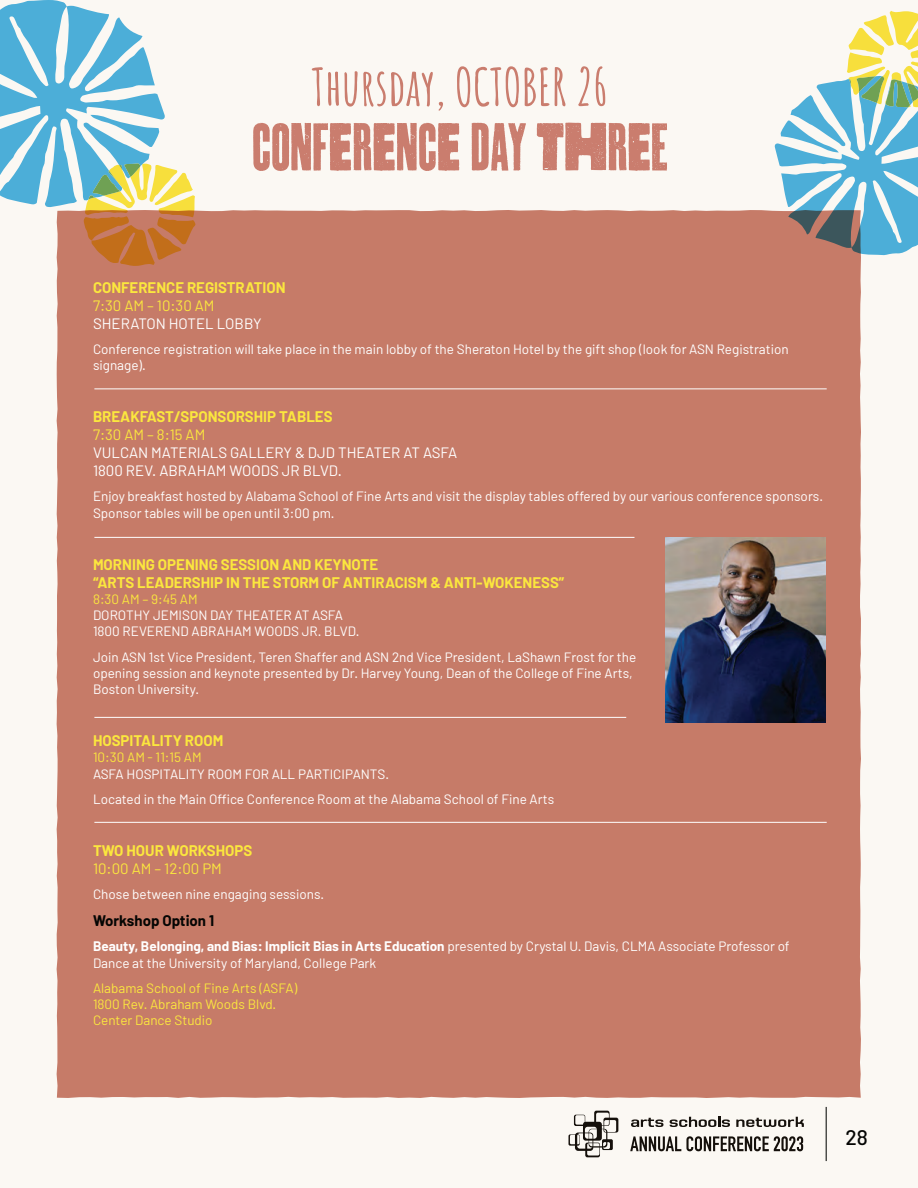
<style>
.page{position:relative;width:918px;height:1188px;background:#fbf8f3}
.page>*{position:absolute;margin:0;border:0;box-sizing:border-box;transform-origin:0 0}
.t1{font:70.5px "Thunderhouse Pro";color:#ca7d6e}
.t2{font:700 51px "Amatic SC";color:#ca7d6e}
.t3{font:500 21px "Barlow";color:#040503}
.t4{font:700 15px/18px "Barlow";color:#fbe73e}
.t5{font:15px/18px "Barlow";color:#fff}
.t6{font:15px "Barlow";color:#fbe73e}
.t7{font:700 15px "Barlow";color:#040503}
.t8{font:13.5px/16.2px "Barlow";color:#fff}
.t9{font:13.5px/16.2px "Barlow";color:#fbe73e}
.s1{font-weight:700}
</style>
<div class="page">
<div style="left:57px;top:210px;width:804px;height:888px;background:#c67b68"></div>
<svg style="left:0;top:0;width:196px;height:266px"></svg>
<svg style="left:774px;top:11px;width:144px;height:244px"></svg>
<hr style="left:826px;top:1107px;width:1px;height:54px;background:#040503">
<svg style="left:631px;top:1118px;width:32px;height:9px"></svg>
<svg style="left:670px;top:1117px;width:60px;height:10px"></svg>
<svg style="left:736px;top:1117px;width:68px;height:10px"></svg>
<svg style="left:569px;top:1111px;width:49px;height:46px"></svg>
<svg style="left:630px;top:1136px;width:173px;height:15px"></svg>
<hr style="left:94px;top:388px;width:733px;height:1px;background:#fff">
<hr style="left:94px;top:822px;width:733px;height:1px;background:#fff">
<hr style="left:94px;top:537px;width:540px;height:1px;background:#fff">
<hr style="left:94px;top:717px;width:532px;height:1px;background:#fff">
<img style="left:666px;top:537px;width:160px;height:186px">
<h2 class="t2" style="left:312px;top:48px;width:298px">Thursday, OCTOBER 26</h2>
<h1 class="t1" style="left:252px;top:107px;width:417px">CONFERENCE DAY THREE</h1>
<p class="t4" style="left:93px;top:278px;width:194px">CONFERENCE REGISTRATION</p>
<p class="t6" style="left:93px;top:296px;width:123px">7:30 AM – 10:30 AM</p>
<p class="t5" style="left:93px;top:314px;width:170px">SHERATON HOTEL LOBBY</p>
<p class="t8" style="left:93px;top:341px;width:697px">Conference registration will take place in the main lobby of the Sheraton Hotel by the gift shop (look for ASN Registration signage).</p>
<p class="t4" style="left:93px;top:408px;width:241px">BREAKFAST/SPONSORSHIP TABLES</p>
<p class="t6" style="left:93px;top:426px;width:114px">7:30 AM – 8:15 AM</p>
<p class="t5" style="left:93px;top:443px;width:366px">VULCAN MATERIALS GALLERY &amp; DJD THEATER AT ASFA<br>1800 REV. ABRAHAM WOODS JR BLVD.</p>
<p class="t8" style="left:93px;top:488px;width:732px">Enjoy breakfast hosted by Alabama School of Fine Arts and visit the display tables offered by our various conference sponsors.<br>Sponsor tables will be open until 3:00 pm.</p>
<p class="t4" style="left:93px;top:555px;width:473px">MORNING OPENING SESSION AND KEYNOTE<br>“ARTS LEADERSHIP IN THE STORM OF ANTIRACISM &amp; ANTI-WOKENESS”</p>
<p class="t9" style="left:93px;top:591px;width:106px">8:30 AM – 9:45 AM</p>
<p class="t8" style="left:93px;top:607px;width:268px">DOROTHY JEMISON DAY THEATER AT ASFA<br>1800 REVEREND ABRAHAM WOODS JR. BLVD.</p>
<p class="t8" style="left:93px;top:648px;width:545px">Join ASN 1st Vice President, Teren Shaffer and ASN 2nd Vice President, LaShawn Frost for the opening session and keynote presented by Dr. Harvey Young, Dean of the College of Fine Arts,<br>Boston University.</p>
<p class="t4" style="left:93px;top:732px;width:132px">HOSPITALITY ROOM</p>
<p class="t9" style="left:93px;top:749px;width:110px">10:30 AM - 11:15 AM</p>
<p class="t8" style="left:93px;top:761px;width:463px;line-height:25.2px">ASFA HOSPITALITY ROOM FOR ALL PARTICIPANTS.<br>Located in the Main Office Conference Room at the Alabama School of Fine Arts</p>
<p class="t4" style="left:93px;top:842px;width:161px">TWO HOUR WORKSHOPS</p>
<p class="t6" style="left:93px;top:859px;width:130px">10:00 AM – 12:00 PM</p>
<p class="t8" style="left:93px;top:886px;width:233px">Chose between nine engaging sessions.</p>
<p class="t7" style="left:93px;top:912px;width:123px">Workshop Option 1</p>
<p class="t8" style="left:93px;top:938px;width:698px"><span class="s1">Beauty, Belonging, and Bias: Implicit Bias in Arts Education</span> presented by Crystal U. Davis, CLMA Associate Professor of<br>Dance at the University of Maryland, College Park</p>
<p class="t9" style="left:93px;top:980px;width:206px">Alabama School of Fine Arts (ASFA)<br>1800 Rev. Abraham Woods Blvd.<br>Center Dance Studio</p>
<h3 class="t3" style="left:845px;top:1124px;width:24px">28</h3>
</div>
